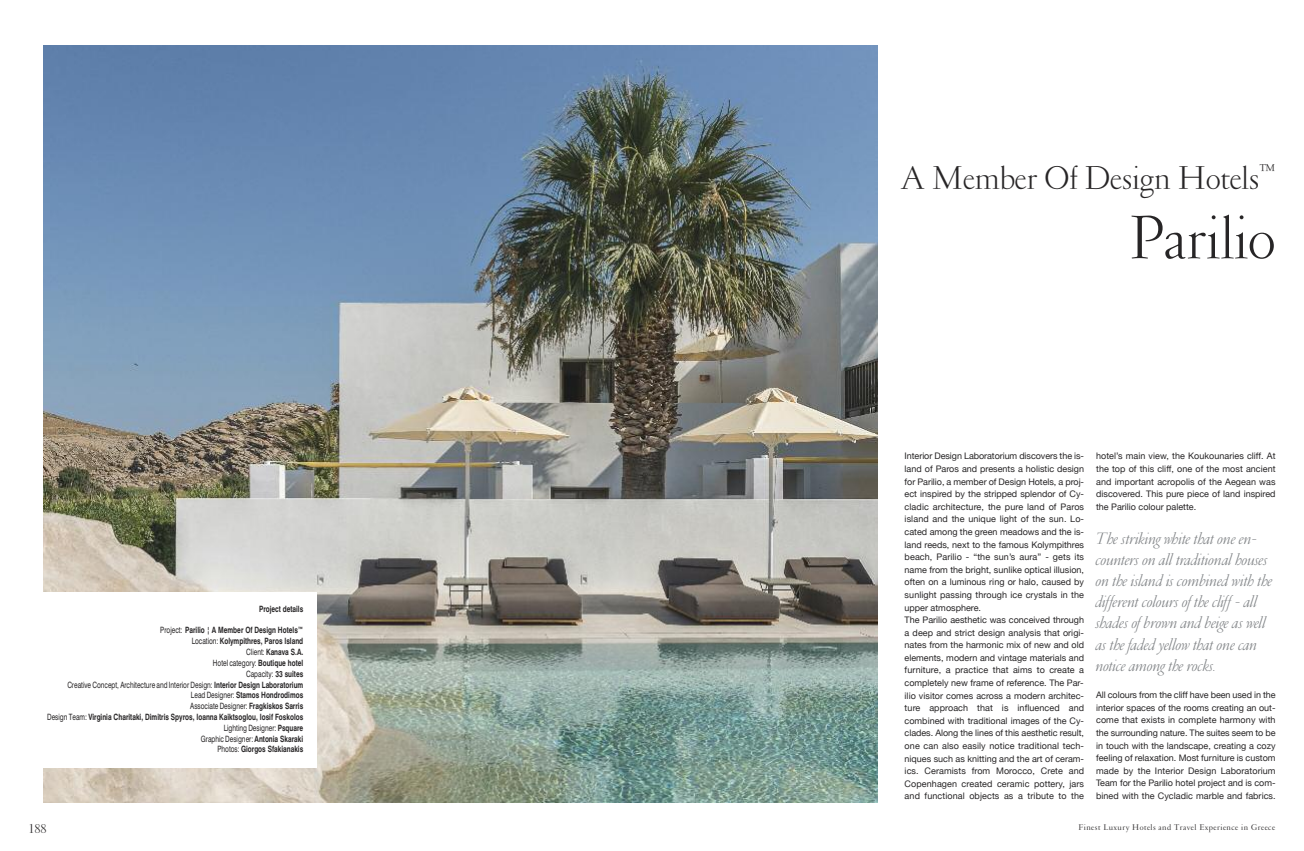
<style>
.page{position:relative;width:1304px;height:851px;background:#fff}
.page>*{position:absolute;margin:0;border:0;box-sizing:border-box;transform-origin:0 0}
.t1{font:300 67px "PF Garamond Classic";color:#272526}
.t2{font:300 36px "PF Garamond Classic";color:#272526}
.t3{font:italic 300 18px/21.2px "PF Garamond Classic";color:#7e8184}
.t4{font:300 14px "PF Garamond Classic";color:#272526}
.t5{font:9px/12.6px "Helvetica Neue";color:#272526;text-align:justify}
.t6{font:700 condensed 9px/10.8px "PA Sans Serif";color:#272526;text-align:right}
.t7{font:9px "PF Garamond Classic";letter-spacing:.05em;color:#272526}
.s1{font-weight:400}
</style>
<div class="page">
<img style="left:43px;top:45px;width:834px;height:757px">
<div style="left:28px;top:592px;width:288px;height:175px;background:#fff"></div>
<p class="t6" style="left:259px;top:603px;width:46px">Project details</p>
<p class="t6" style="left:47px;top:625px;width:258px"><span class="s1">Project:</span> Parilio | A Member Of Design Hotels™<br><span class="s1">Location:</span>Kolympithres, Paros Island<br><span class="s1">Client:</span>Kanava S.A.<br><span class="s1">Hotelcategory:</span>Boutique hotel<br><span class="s1">Capacity:</span> 33 suites<br><span class="s1">CreativeConcept,ArchitectureandInteriorDesign:</span>Interior Design Laboratorium <span class="s1">LeadDesigner:</span>Stamos Hondrodimos<br><span class="s1">AssociateDesigner:</span>Fragkiskos Sarris<br><span class="s1">DesignTeam:</span>Virginia Charitaki, Dimitris Spyros, Ioanna Kaiktsoglou, Iosif Foskolos <span class="s1">LightingDesigner:</span>Psquare<br><span class="s1">GraphicDesigner:</span>Antonia Skaraki<br><span class="s1">Photos:</span>Giorgos Sfakianakis</p>
<h2 class="t2" style="left:901px;top:160px;width:376px">A Member Of Design Hotels<sup>™</sup></h2>
<h1 class="t1" style="left:1129px;top:205px;width:148px">Parilio</h1>
<p class="t5" style="left:905px;top:449px;width:181px;text-align:left">Interior Design Laboratorium discovers the is&shy;land of Paros and presents a holistic design for Parilio, a member of Design Hotels, a proj&shy;ect inspired by the stripped splendor of Cy&shy;cladic architecture, the pure land of Paros island and the unique light of the sun. Lo&shy;cated among the green meadows and the is&shy;land reeds, next to the famous Kolympithres beach, Parilio - “the sun’s aura” - gets its name from the bright, sunlike optical illusion, often on a luminous ring or halo, caused by sunlight passing through ice crystals in the upper atmosphere.<br>The Parilio aesthetic was conceived through a deep and strict design analysis that origi&shy;nates from the harmonic mix of new and old elements, modern and vintage materials and furniture, a practice that aims to create a completely new frame of reference. The Par&shy;ilio visitor comes across a modern architec&shy;ture approach that is influenced and combined with traditional images of the Cy&shy;clades. Along the lines of this aesthetic result, one can also easily notice traditional tech&shy;niques such as knitting and the art of ceram&shy;ics. Ceramists from Morocco, Crete and Copenhagen created ceramic pottery, jars and functional objects as a tribute to the</p>
<p class="t5" style="left:1096px;top:449px;width:181px">hotel’s main view, the Koukounaries cliff. At the top of this cliff, one of the most ancient and important acropolis of the Aegean was discovered. This pure piece of land inspired the Parilio colour palette.</p>
<h3 class="t3" style="left:1096px;top:528px;width:178px">The striking white that one en&shy;counters on all traditional houses on the island is combined with the different colours of the cliff - all shades of brown and beige as well as the faded yellow that one can notice among the rocks.</h3>
<p class="t5" style="left:1096px;top:688px;width:181px">All colours from the cliff have been used in the interior spaces of the rooms creating an out&shy;come that exists in complete harmony with the surrounding nature. The suites seem to be in touch with the landscape, creating a cozy feeling of relaxation. Most furniture is custom made by the Interior Design Laboratorium Team for the Parilio hotel project and is com&shy;bined with the Cycladic marble and fabrics.</p>
<h3 class="t4" style="left:28px;top:821px;width:20px">188</h3>
<p class="t7" style="left:1079px;top:823px;width:198px">Finest Luxury Hotels and Travel Experience in Greece</p>
</div>
